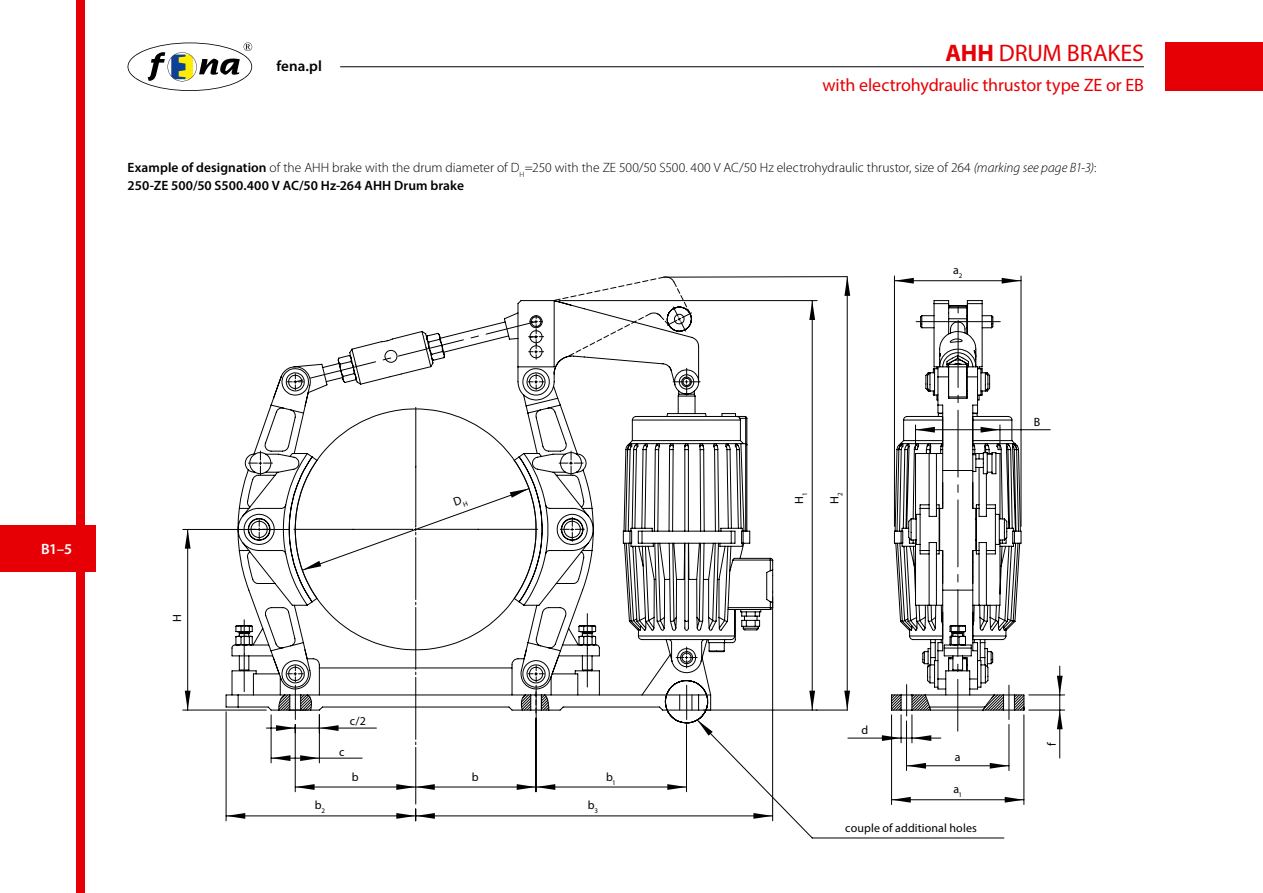
<style>
.page{position:relative;width:1263px;height:893px;background:#fff}
.page>*{position:absolute;margin:0;border:0;box-sizing:border-box;transform-origin:0 0}
.t1{font:24px "Myriad Pro";letter-spacing:-.005em;color:#e60005}
.t2{font:18px "Myriad Pro";letter-spacing:-.01em;color:#e60005}
.t3{font:600 15px "Myriad Pro";letter-spacing:.005em;color:#000}
.t4{font:600 15px "Myriad Pro";color:#fff}
.t5{font:300 13.5px/18px "Myriad Pro";color:#000}
.t6{font:12px "Myriad Pro";letter-spacing:.01em;color:#000}
.s1{font-weight:700}
.s2{font-weight:600}
.s3{font-style:italic}
</style>
<div class="page">
<div style="left:77px;top:0;width:8px;height:893px;background:#e60005"></div>
<div style="left:0;top:525px;width:95px;height:47px;background:#e60005"></div>
<svg style="left:128px;top:43px;width:124px;height:48px"></svg>
<hr style="left:340px;top:67px;width:804px;height:1px;background:#000">
<div style="left:1165px;top:43px;width:98px;height:48px;background:#e60005"></div>
<svg style="left:182px;top:276px;width:883px;height:545px"></svg>
<svg style="left:225px;top:299px;width:549px;height:412px"></svg>
<svg style="left:891px;top:711px;width:133px;height:20px"></svg>
<svg style="left:656px;top:300px;width:369px;height:411px"></svg>
<svg style="left:554px;top:277px;width:138px;height:79px"></svg>
<svg style="left:287px;top:407px;width:257px;height:397px"></svg>
<p class="t4" style="left:41px;top:540px;width:33px">B1–5</p>
<p class="t3" style="left:276px;top:57px;width:47px">fena.pl</p>
<h1 class="t1" style="left:945px;top:38px;width:200px"><span class="s1">AHH</span> DRUM BRAKES</h1>
<h2 class="t2" style="left:822px;top:73px;width:323px">with electrohydraulic thrustor type ZE or EB</h2>
<p class="t5" style="left:128px;top:159px;width:970px"><span class="s2">Example of designation</span> of the AHH brake with the drum diameter of D<sub>H</sub>=250 with the ZE 500/50 S500. 400 V AC/50 Hz electrohydraulic thrustor, size of 264 <span class="s3">(marking see page B1-3)</span>:<br><span class="s2">250-ZE 500/50 S500.400 V AC/50 Hz-264 AHH Drum brake</span></p>
<p class="t6" style="left:170px;top:622px;width:9px;rotate:-90deg">H</p>
<p class="t6" style="left:350px;top:713px;width:18px">c/2</p>
<p class="t6" style="left:339px;top:744px;width:7px">c</p>
<p class="t6" style="left:352px;top:769px;width:8px">b</p>
<p class="t6" style="left:472px;top:769px;width:8px">b</p>
<p class="t6" style="left:606px;top:769px;width:11px">b<sub>1</sub></p>
<p class="t6" style="left:315px;top:798px;width:12px">b<sub>2</sub></p>
<p class="t6" style="left:588px;top:798px;width:12px">b<sub>3</sub></p>
<p class="t6" style="left:791px;top:504px;width:13px;rotate:-90deg">H<sub>1</sub></p>
<p class="t6" style="left:827px;top:504px;width:13px;rotate:-90deg">H<sub>2</sub></p>
<p class="t6" style="left:953px;top:262px;width:11px">a<sub>2</sub></p>
<p class="t6" style="left:1034px;top:415px;width:8px">B</p>
<p class="t6" style="left:861px;top:722px;width:8px">d</p>
<p class="t6" style="left:955px;top:750px;width:7px">a</p>
<p class="t6" style="left:953px;top:781px;width:10px">a<sub>1</sub></p>
<p class="t6" style="left:845px;top:821px;width:133px">couple of additional holes</p>
<p class="t6" style="left:1044px;top:746px;width:5px;rotate:-90deg">f</p>
</div>
